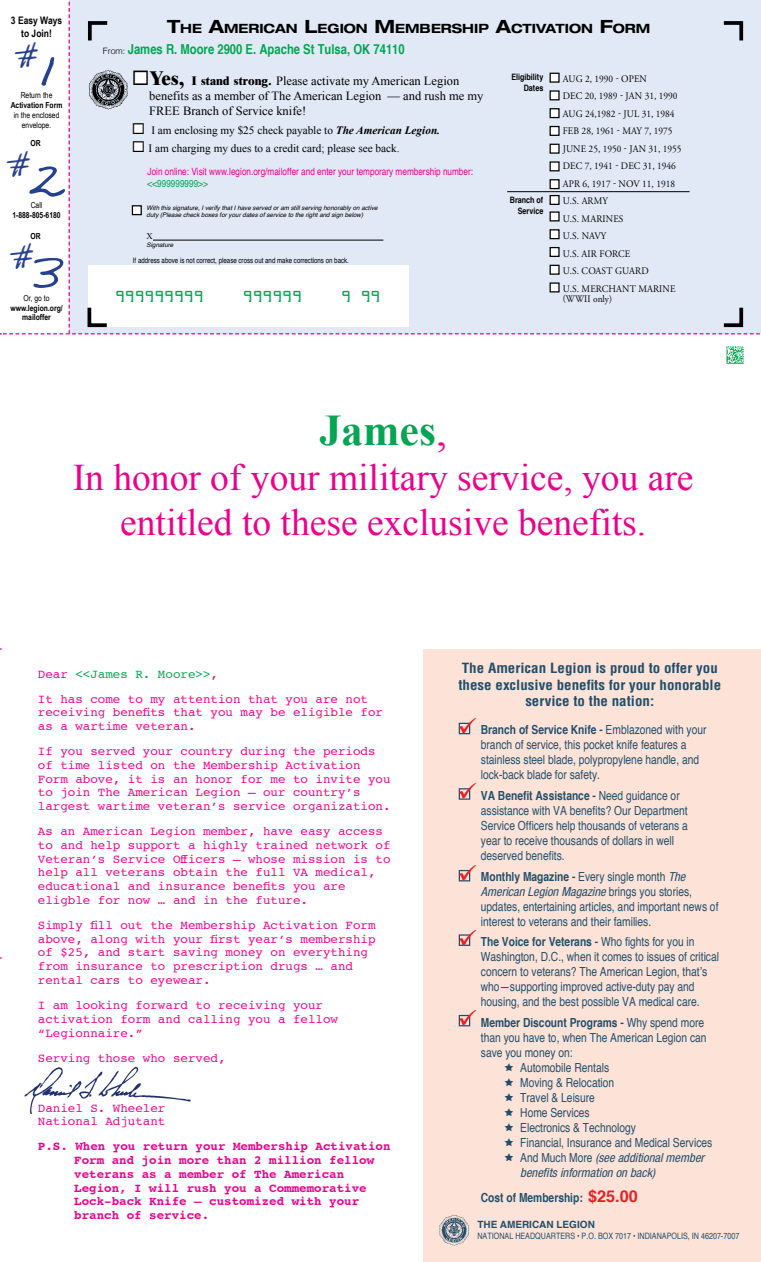
<style>
.page{position:relative;width:761px;height:1262px;background:#fff}
.page>*{position:absolute;margin:0;border:0;box-sizing:border-box;transform-origin:0 0}
.t1{font:700 43.75px "Times New Roman";color:#00a651}
.t2{font:37.5px/45px "Times New Roman";color:#ec008c;text-align:center}
.t3{font:36.88px "Professor";color:#25408f}
.t4{font:700 condensed 13.75px/16.5px "Helvetica";color:#214e6b;text-align:center;scale:1.09 1}
.t5{font:700 condensed 13.75px "Helvetica";color:#00a651}
.t6{font:700 expanded 12.75px "Helvetica Neue";color:#000}
.t7{font:12.5px/13.8px "Courier";color:#ec008c}
.t8{font:condensed 12.5px/15px "Helvetica";color:#214e6b}
.t9{font:700 12.5px/13.8px "Courier";color:#ec008c}
.t10{font:12.5px/15px "Times New Roman";color:#000}
.t11{font:italic condensed 12.5px/15px "Helvetica Neue";color:#214e6b}
.t12{font:700 condensed 12.5px "Helvetica";color:#214e6b}
.t13{font:12.5px "ID Automation SOC Ra";color:#00a651}
.t14{font:11.25px "Times New Roman";color:#000}
.t15{font:700 10.38px/12.5px "Arial Narrow";color:#000;text-align:center}
.t16{font:10px/17.5px "Adobe Garamond Pro";letter-spacing:.01em;color:#000;scale:.94 1}
.t17{font:condensed 10px "Helvetica";color:#ec008c}
.t18{font:700 10px "Helvetica";color:#214e6b}
.t19{font:condensed 10px "Helvetica";color:#00a651}
.t20{font:condensed 8.75px "Helvetica";color:#214e6b}
.t21{font:700 condensed 8.75px/10.5px "Helvetica";color:#000;text-align:right}
.t22{font:8.75px "Times New Roman";color:#000}
.t23{font:700 8.25px/10px "Arial Narrow";color:#000;text-align:center}
.t24{font:8.25px/10px "Arial Narrow";color:#000;text-align:center}
.t25{font:condensed 7.5px "Helvetica";color:#000}
.t26{font:italic 6.25px/7.5px "Helvetica";color:#000}
.s1{font-size:63.38px}
.s2{font-size:18.25px}
.s3{font-weight:300;font-stretch:normal;font-size:8.75px;color:#000}
.s4{font-weight:800;font-size:20px}
.s5{font-weight:800}
.s6{font-weight:700;font-style:italic}
.s7{font-weight:400;color:#ec008c}
.s8{color:#00a651}
.s9{font-weight:700}
.s10{font-weight:400}
.s11{font-family:"Helvetica Neue";font-weight:400;font-style:italic}
.s12{font-family:"Helvetica";font-style:normal}
.s13{font-stretch:normal;font-size:16.25px;color:#ed1d24}
</style>
<div class="page">
<div style="left:423px;top:649px;width:338px;height:612px;background:#fde3d7"></div>
<img style="left:439px;top:1214px;width:30px;height:31px">
<div style="left:459px;top:722px;width:11px;height:12px;border:1px solid #214e6b"></div>
<div style="left:459px;top:869px;width:11px;height:12px;border:1px solid #214e6b"></div>
<div style="left:459px;top:1014px;width:11px;height:12px;border:1px solid #214e6b"></div>
<img style="left:727px;top:346px;width:16px;height:17px">
<img style="left:24px;top:1066px;width:167px;height:46px">
<svg style="left:0;top:0;width:761px;height:334px"></svg>
<svg style="left:459px;top:722px;width:12px;height:11px"></svg>
<svg style="left:459px;top:788px;width:12px;height:11px"></svg>
<svg style="left:459px;top:869px;width:12px;height:11px"></svg>
<svg style="left:459px;top:934px;width:12px;height:11px"></svg>
<svg style="left:459px;top:1014px;width:12px;height:11px"></svg>
<p class="t15" style="left:11px;top:14px;width:53px">3 Easy Ways to Join!</p>
<h3 class="t3" style="left:15px;top:32px;width:45px">#<span class="s1">1</span></h3>
<p class="t24" style="left:21px;top:90px;width:33px">Return the</p>
<p class="t23" style="left:11px;top:100px;width:53px">Activation Form</p>
<p class="t24" style="left:14px;top:110px;width:47px">in the enclosed envelope.</p>
<p class="t23" style="left:31px;top:138px;width:12px">OR</p>
<h3 class="t3" style="left:7px;top:140px;width:60px">#<span class="s1">2</span></h3>
<p class="t24" style="left:31px;top:200px;width:13px">Call</p>
<p class="t23" style="left:12px;top:210px;width:50px">1-888-805-6180</p>
<p class="t23" style="left:31px;top:230px;width:12px">OR</p>
<h3 class="t3" style="left:11px;top:232px;width:54px">#<span class="s1">3</span></h3>
<p class="t24" style="left:24px;top:292px;width:28px">Or, go to</p>
<p class="t23" style="left:10px;top:302px;width:54px">www.legion.org/ mailoffer</p>
<p class="t6" style="left:167px;top:21px;width:485px"><span class="s2">T</span>HE <span class="s2">A</span>MERICAN <span class="s2">L</span>EGION <span class="s2">M</span> EMBERSHIP <span class="s2">A</span>CTIVATION <span class="s2">F</span>ORM</p>
<p class="t5" style="left:103px;top:41px;width:303px"><span class="s3">From:</span> James R. Moore 2900 E. Apache St Tulsa, OK 74110</p>
<p class="t10" style="left:149px;top:73px;width:336px;text-indent:-18px">◻<span class="s4">Yes,</span> <span class="s5">I stand strong.</span> Please activate my American Legion benefits as a member of The American Legion — and rush me my<br>FREE Branch of Service knife!</p>
<p class="t14" style="left:132px;top:123px;width:310px">◻ I am enclosing my $25 check payable to <span class="s6">The American Legion.</span></p>
<p class="t14" style="left:132px;top:141px;width:269px">◻ I am charging my dues to a credit card; please see back.</p>
<p class="t17" style="left:148px;top:166px;width:327px">Join online: Visit www.legion.org/mailoffer and enter your temporary membership number:</p>
<p class="t19" style="left:148px;top:178px;width:62px">&lt;&lt;999999999&gt;&gt;</p>
<p class="t26" style="left:147px;top:204px;width:232px">With this signature, I verify that I have served or am still serving honorably on active duty (Please check boxes for your dates of service to the right and sign below)</p>
<p class="t22" style="left:147px;top:231px;width:8px">X</p>
<p class="t26" style="left:147px;top:241px;width:28px">Signature</p>
<p class="t25" style="left:133px;top:255px;width:218px">If address above is not correct, please cross out and make corrections on back.</p>
<p class="t13" style="left:116px;top:286px;width:90px">999999999</p>
<p class="t13" style="left:244px;top:286px;width:60px">999999</p>
<p class="t13" style="left:342px;top:286px;width:41px">9 99</p>
<p class="t21" style="left:511px;top:72px;width:33px">Eligibility<br>Dates</p>
<p class="t16" style="left:563px;top:70px;width:128px">AUG 2, 1990 - OPEN<br>DEC 20, 1989 - JAN 31, 1990<br>AUG 24,1982 - JUL 31, 1984<br>FEB 28, 1961 - MAY 7, 1975<br>JUNE 25, 1950 - JAN 31, 1955<br>DEC 7, 1941 - DEC 31, 1946<br>APR 6, 1917 - NOV 11, 1918<br>U.S. ARMY<br>U.S. MARINES<br>U.S. NAVY<br>U.S. AIR FORCE<br>U.S. COAST GUARD<br>U.S. MERCHANT MARINE</p>
<p class="t16" style="left:563px;top:290px;width:54px">(WWII only)</p>
<p class="t21" style="left:510px;top:195px;width:35px">Branch of<br>Service</p>
<h1 class="t1" style="left:319px;top:404px;width:129px">James<span class="s7">,</span></h1>
<h2 class="t2" style="left:73px;top:454px;width:622px">In honor of your military service, you are entitled to these exclusive benefits.</h2>
<p class="t7" style="left:38px;top:660px;width:332px;line-height:25px">Dear <span class="s8">&lt;&lt;James R. Moore&gt;&gt;</span>,<br>It has come to my attention that you are not</p>
<p class="t7" style="left:38px;top:705px;width:347px">receiving benefits that you may be eligible for as a wartime veteran.</p>
<p class="t7" style="left:38px;top:743px;width:354px">If you served your country during the periods of time listed on the Membership Activation Form above, it is an honor for me to invite you to join The American Legion — our country’s largest wartime veteran’s service organization.</p>
<p class="t7" style="left:38px;top:823px;width:354px">As an American Legion member, have easy access to and help support a highly trained network of Veteran’s Service Officers – whose mission is to help all veterans obtain the full VA medical, educational and insurance benefits you are eligble for now … and in the future.</p>
<p class="t7" style="left:38px;top:917px;width:339px">Simply fill out the Membership Activation Form above, along with your first year’s membership of $25, and start saving money on everything from insurance to prescription drugs … and rental cars to eyewear.</p>
<p class="t7" style="left:38px;top:997px;width:302px">I am looking forward to receiving your activation form and calling you a fellow “Legionnaire.”</p>
<p class="t7" style="left:38px;top:1050px;width:189px">Serving those who served,</p>
<p class="t7" style="left:38px;top:1100px;width:129px">Daniel S. Wheeler<br>National Adjutant</p>
<p class="t9" style="left:74px;top:1138px;width:318px;text-indent:-36px">P.S. When you return your Membership Activation Form and join more than 2 million fellow veterans as a member of The American Legion, I will rush you a Commemorative Lock-back Knife – customized with your branch of service.</p>
<p class="t4" style="left:458px;top:659px;width:242px">The American Legion is proud to offer you these exclusive benefits for your honorable service to the nation:</p>
<p class="t8" style="left:481px;top:722px;width:227px"><span class="s9">Branch of Service Knife -</span> Emblazoned with your branch of service, this pocket knife features a stainless steel blade, polypropylene handle, and lock-back blade for safety.</p>
<p class="t8" style="left:481px;top:787px;width:208px"><span class="s9">VA Benefit Assistance -</span> Need guidance or assistance with VA benefits? Our Department Service Officers help thousands of veterans a year to receive thousands of dollars in well deserved benefits.</p>
<p class="t12" style="left:481px;top:868px;width:206px">Monthly Magazine - <span class="s10">Every single month</span> <span class="s11">The</span></p>
<p class="t11" style="left:481px;top:883px;width:213px">American Legion Magazine <span class="s12">brings you stories,</span></p>
<p class="t8" style="left:481px;top:898px;width:239px">updates, entertaining articles, and important news of interest to veterans and their families.</p>
<p class="t8" style="left:481px;top:934px;width:240px"><span class="s9">The Voice for Veterans -</span> Who fights for you in Washington, D.C., when it comes to issues of critical concern to veterans? The American Legion, that’s who—supporting improved active-duty pay and housing, and the best possible VA medical care.</p>
<p class="t12" style="left:481px;top:1014px;width:225px">Member Discount Programs - <span class="s10">Why spend more</span></p>
<p class="t8" style="left:481px;top:1029px;width:227px">than you have to, when The American Legion can</p>
<p class="t8" style="left:481px;top:1044px;width:93px">save you money on:</p>
<p class="t8" style="left:520px;top:1059px;width:90px">Automobile Rentals</p>
<p class="t8" style="left:520px;top:1074px;width:96px">Moving &amp; Relocation</p>
<p class="t8" style="left:520px;top:1089px;width:76px">Travel &amp; Leisure</p>
<p class="t8" style="left:520px;top:1104px;width:71px">Home Services</p>
<p class="t8" style="left:520px;top:1119px;width:117px">Electronics &amp; Technology</p>
<p class="t8" style="left:520px;top:1134px;width:193px">Financial, Insurance and Medical Services</p>
<p class="t11" style="left:520px;top:1149px;width:185px"><span class="s12">And Much More</span> (see additional member benefits information on back)</p>
<p class="t12" style="left:481px;top:1189px;width:158px">Cost of Membership: <span class="s13">$25.00</span></p>
<p class="t18" style="left:477px;top:1216px;width:119px">THE AMERICAN LEGION</p>
<p class="t20" style="left:477px;top:1230px;width:263px">NATIONAL HEADQUARTERS • P.O. BOX 7017 • INDIANAPOLIS, IN 46207-7007</p>
</div>
